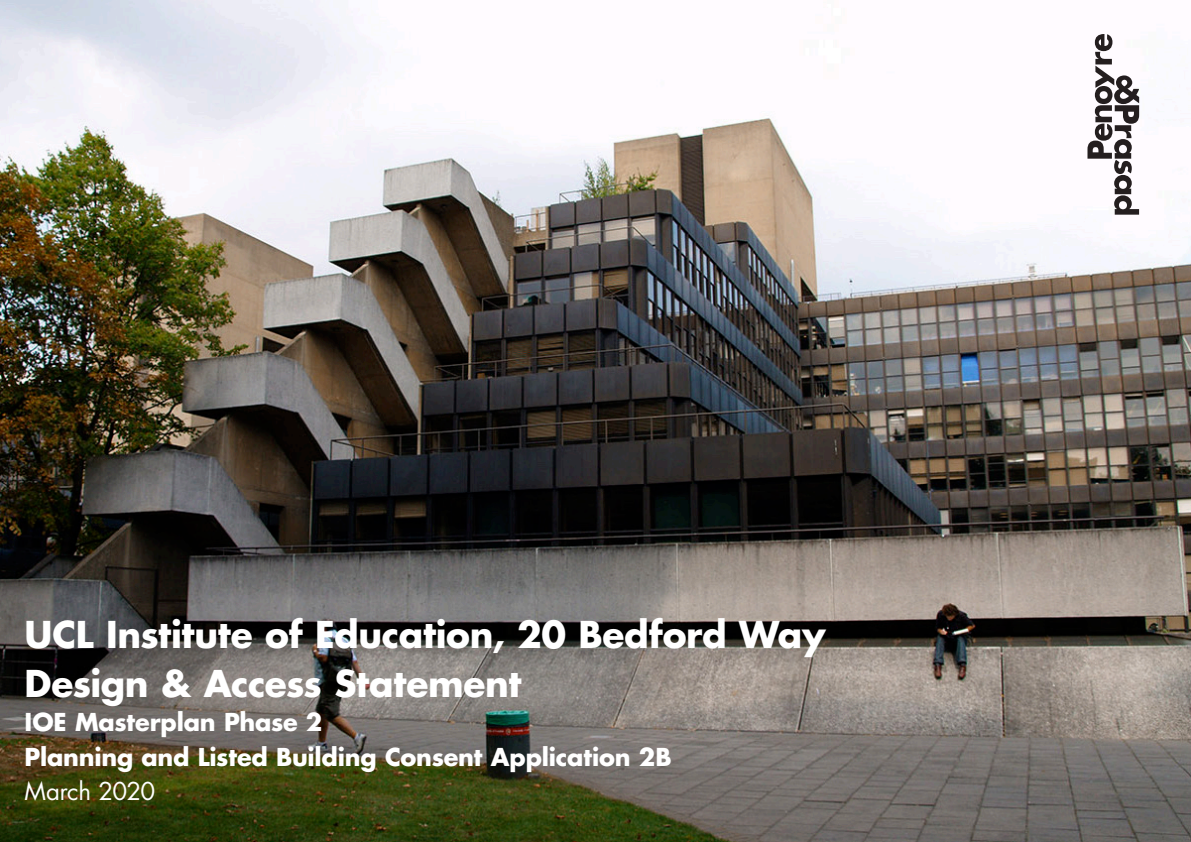
<style>
.page{position:relative;width:1191px;height:842px;background:#fff}
.page>*{position:absolute;margin:0;border:0;box-sizing:border-box;transform-origin:0 0}
.Key_Facts___Key_Proj{font:700 36px "Futura Std";letter-spacing:-.01em;color:#fff}
.Key_Facts___Key_Proj-2{font:700 24px "Futura Std";letter-spacing:-.01em;color:#fff}
.Key_Facts___Key_Proj-3{font:24px "Futura Std";letter-spacing:-.025em;color:#fff}
</style>
<div class="page">
<img style="left:0;top:0;width:1191px;height:842px">
<svg style="left:1087px;top:34px;width:52px;height:181px"></svg>
<p class="Key_Facts___Key_Proj" style="left:25px;top:610px;width:802px">UCL Institute of Education, 20 Bedford Way</p>
<p class="Key_Facts___Key_Proj" style="left:25px;top:659px;width:498px">Design &amp; Access Statement</p>
<p class="Key_Facts___Key_Proj-2" style="left:25px;top:706px;width:299px">IOE Masterplan Phase 2</p>
<p class="Key_Facts___Key_Proj-2" style="left:25px;top:741px;width:648px">Planning and Listed Building Consent Application 2B</p>
<p class="Key_Facts___Key_Proj-3" style="left:25px;top:776px;width:132px">March 2020</p>
</div>
